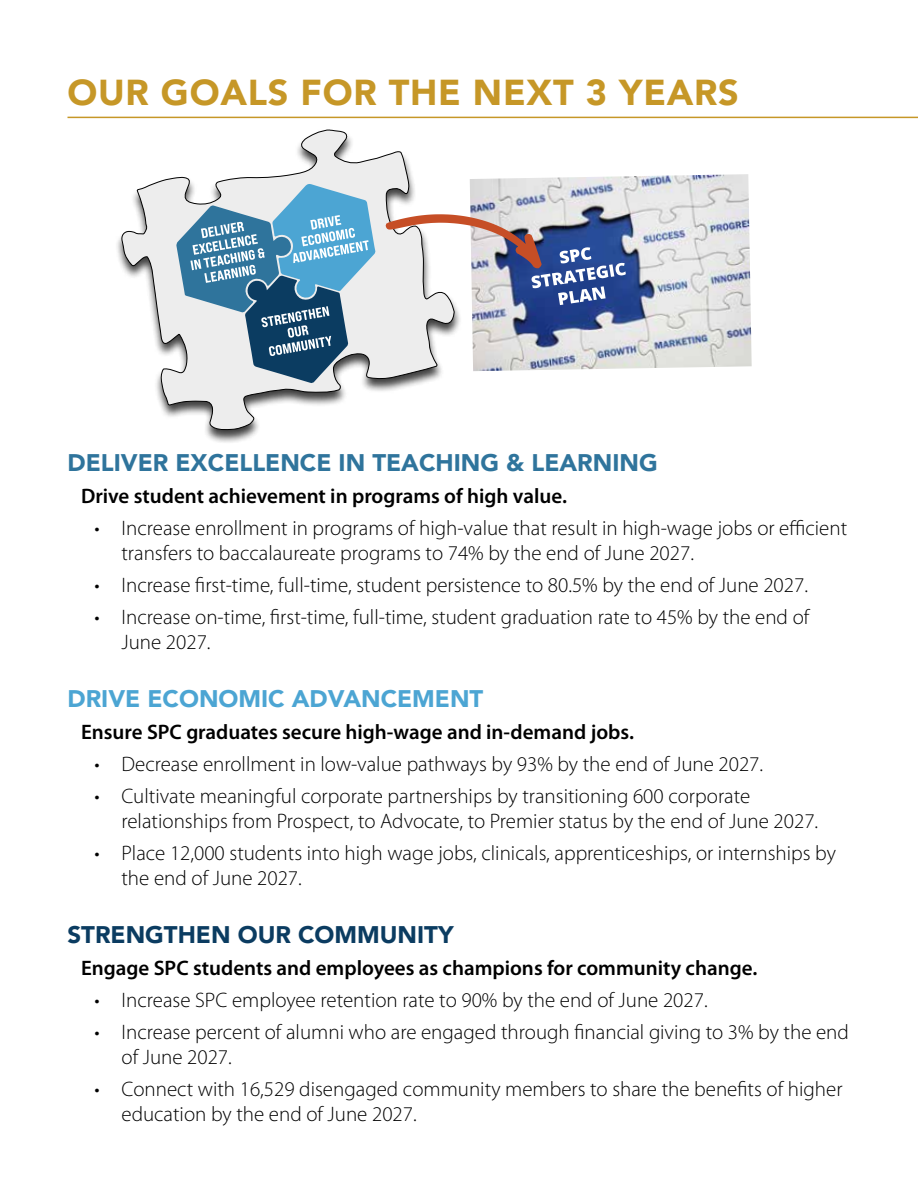
<style>
.page{position:relative;width:918px;height:1188px;background:#fff}
.page>*{position:absolute;margin:0;border:0;box-sizing:border-box;transform-origin:0 0}
.t1{font:900 36px "Avenir";letter-spacing:.02em;color:#c69727}
.t2{font:900 24px "Avenir";color:#2f749c}
.t3{font:900 24px "Avenir";color:#4ca5d3}
.t4{font:900 24px "Avenir";color:#0b3c61}
.t5{font:300 21px/25.2px "Myriad Pro";color:#000}
.t6{font:600 21px "Myriad Pro";color:#000}
</style>
<div class="page">
<hr style="left:68px;top:117px;width:850px;height:1px;background:#c69727">
<img style="left:470px;top:174px;width:282px;height:197px">
<div style="left:115px;top:129px;width:348px;height:315px;background:#000;opacity:.75"></div>
<svg style="left:120px;top:129px;width:335px;height:301px"></svg>
<svg style="left:382px;top:212px;width:244px;height:93px"></svg>
<svg style="left:176px;top:184px;width:200px;height:199px;background:#87abc0"></svg>
<h1 class="t1" style="left:68px;top:62px;width:673px">OUR GOALS FOR THE NEXT 3 YEARS</h1>
<p class="t2" style="left:68px;top:442px;width:592px">DELIVER EXCELLENCE IN TEACHING &amp; LEARNING</p>
<p class="t6" style="left:81px;top:482px;width:488px">Drive student achievement in programs of high value.</p>
<p class="t5" style="left:122px;top:515px;width:727px;text-indent:-27px">• Increase enrollment in programs of high-value that result in high-wage jobs or efficient transfers to baccalaureate programs to 74% by the end of June 2027.</p>
<p class="t5" style="left:95px;top:572px;width:715px">• Increase first-time, full-time, student persistence to 80.5% by the end of June 2027.</p>
<p class="t5" style="left:122px;top:604px;width:689px;text-indent:-27px">• Increase on-time, first-time, full-time, student graduation rate to 45% by the end of<br>June 2027.</p>
<p class="t3" style="left:68px;top:678px;width:417px">DRIVE ECONOMIC ADVANCEMENT</p>
<p class="t6" style="left:81px;top:719px;width:554px">Ensure SPC graduates secure high-wage and in-demand jobs.</p>
<p class="t5" style="left:95px;top:751px;width:670px">• Decrease enrollment in low-value pathways by 93% by the end of June 2027.</p>
<p class="t5" style="left:122px;top:783px;width:698px;text-indent:-27px">• Cultivate meaningful corporate partnerships by transitioning 600 corporate relationships from Prospect, to Advocate, to Premier status by the end of June 2027.</p>
<p class="t5" style="left:122px;top:840px;width:716px;text-indent:-27px">• Place 12,000 students into high wage jobs, clinicals, apprenticeships, or internships by the end of June 2027.</p>
<p class="t4" style="left:68px;top:914px;width:388px">STRENGTHEN OUR COMMUNITY</p>
<p class="t6" style="left:81px;top:955px;width:678px">Engage SPC students and employees as champions for community change.</p>
<p class="t5" style="left:95px;top:987px;width:615px">• Increase SPC employee retention rate to 90% by the end of June 2027.</p>
<p class="t5" style="left:122px;top:1019px;width:729px;text-indent:-27px">• Increase percent of alumni who are engaged through financial giving to 3% by the end of June 2027.</p>
<p class="t5" style="left:122px;top:1076px;width:723px;text-indent:-27px">• Connect with 16,529 disengaged community members to share the benefits of higher education by the end of June 2027.</p>
</div>
